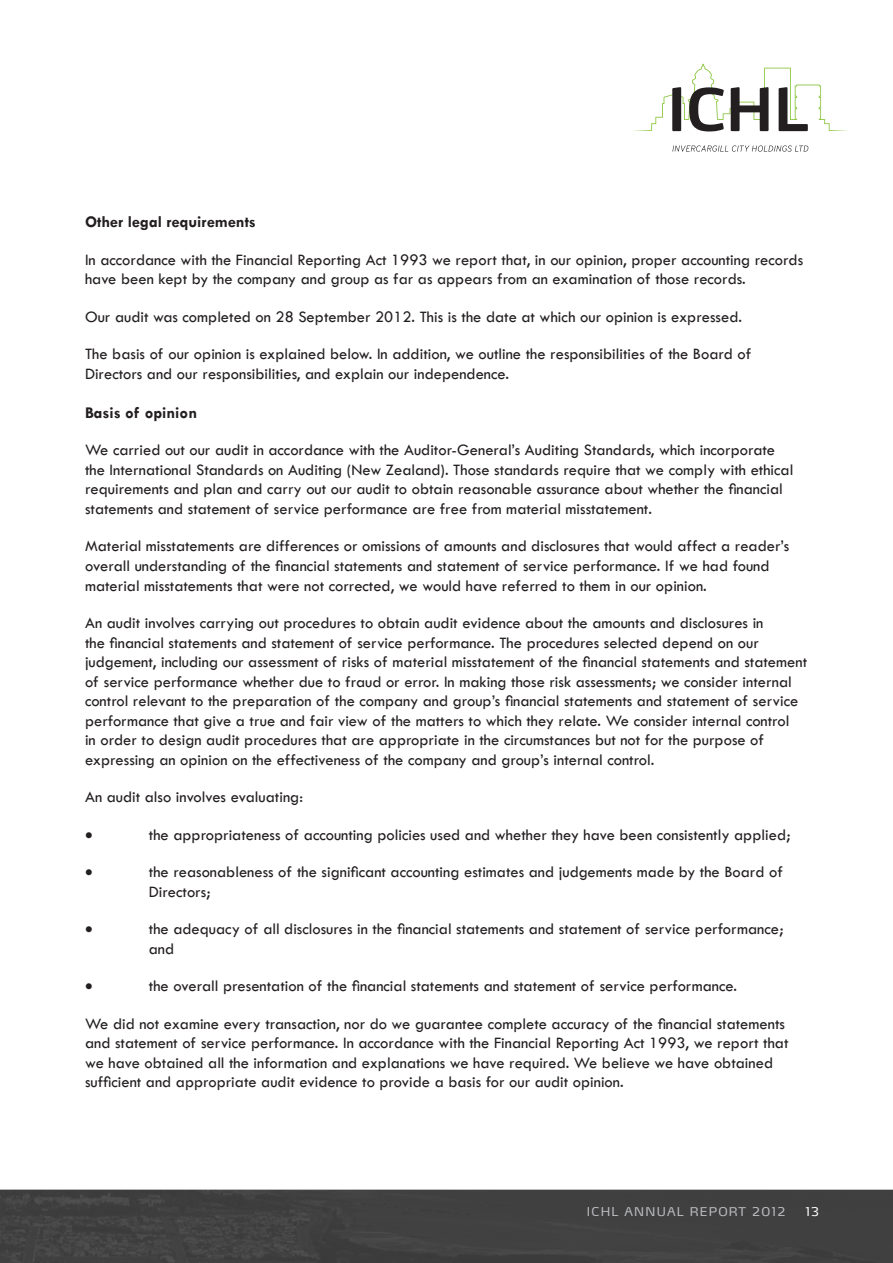
<style>
.page{position:relative;width:893px;height:1263px;background:#fff}
.page>*{position:absolute;margin:0;border:0;box-sizing:border-box;transform-origin:0 0}
.t1{font:16.5px/19.5px "Tw Cen";color:#231f20}
.t2{font:700 16.5px "Tw Cen";color:#231f20}
.t3{font:16.5px "Symbol";color:#231f20}
.t4{font:12px "Max LF";letter-spacing:.1em;color:#bcbdc0}
.t5{font:12px "Max LF";color:#fff}
</style>
<div class="page">
<div style="left:0;top:1189px;width:893px;height:74px;background:#404041"></div>
<svg style="left:633px;top:64px;width:215px;height:67px"></svg>
<svg style="left:672px;top:145px;width:136px;height:7px"></svg>
<p class="t2" style="left:85px;top:212px;width:172px">Other legal requirements</p>
<p class="t1" style="left:85px;top:250px;width:720px">In accordance with the Financial Reporting Act 1993 we report that, in our opinion, proper accounting records have been kept by the company and group as far as appears from an examination of those records.</p>
<p class="t1" style="left:85px;top:307px;width:658px">Our audit was completed on 28 September 2012. This is the date at which our opinion is expressed.</p>
<p class="t1" style="left:85px;top:344px;width:668px">The basis of our opinion is explained below. In addition, we outline the responsibilities of the Board of<br>Directors and our responsibilities, and explain our independence.</p>
<p class="t2" style="left:85px;top:403px;width:114px">Basis of opinion</p>
<p class="t1" style="left:85px;top:440px;width:710px">We carried out our audit in accordance with the Auditor‑General’s Auditing Standards, which incorporate the International Standards on Auditing (New Zealand). Those standards require that we comply with ethical requirements and plan and carry out our audit to obtain reasonable assurance about whether the financial statements and statement of service performance are free from material misstatement.</p>
<p class="t1" style="left:85px;top:536px;width:706px">Material misstatements are differences or omissions of amounts and disclosures that would affect a reader’s overall understanding of the financial statements and statement of service performance. If we had found material misstatements that were not corrected, we would have referred to them in our opinion.</p>
<p class="t1" style="left:85px;top:613px;width:724px">An audit involves carrying out procedures to obtain audit evidence about the amounts and disclosures in<br>the financial statements and statement of service performance. The procedures selected depend on our judgement, including our assessment of risks of material misstatement of the financial statements and statement of service performance whether due to fraud or error. In making those risk assessments; we consider internal control relevant to the preparation of the company and group’s financial statements and statement of service performance that give a true and fair view of the matters to which they relate. We consider internal control<br>in order to design audit procedures that are appropriate in the circumstances but not for the purpose of expressing an opinion on the effectiveness of the company and group’s internal control.</p>
<p class="t1" style="left:85px;top:787px;width:219px">An audit also involves evaluating:</p>
<p class="t3" style="left:85px;top:823px;width:9px">•</p>
<p class="t1" style="left:149px;top:824px;width:643px">the appropriateness of accounting policies used and whether they have been consistently applied;</p>
<p class="t3" style="left:85px;top:860px;width:9px">•</p>
<p class="t1" style="left:149px;top:862px;width:635px">the reasonableness of the significant accounting estimates and judgements made by the Board of<br>Directors;</p>
<p class="t3" style="left:85px;top:917px;width:9px">•</p>
<p class="t1" style="left:149px;top:919px;width:636px">the adequacy of all disclosures in the financial statements and statement of service performance; and</p>
<p class="t3" style="left:85px;top:974px;width:9px">•</p>
<p class="t1" style="left:149px;top:976px;width:590px">the overall presentation of the financial statements and statement of service performance.</p>
<p class="t1" style="left:85px;top:1013px;width:705px">We did not examine every transaction, nor do we guarantee complete accuracy of the financial statements and statement of service performance. In accordance with the Financial Reporting Act 1993, we report that we have obtained all the information and explanations we have required. We believe we have obtained sufficient and appropriate audit evidence to provide a basis for our audit opinion.</p>
<p class="t4" style="left:587px;top:1204px;width:200px">ICHL ANNUAL REPORT 2012</p>
<p class="t5" style="left:806px;top:1204px;width:15px">13</p>
</div>
